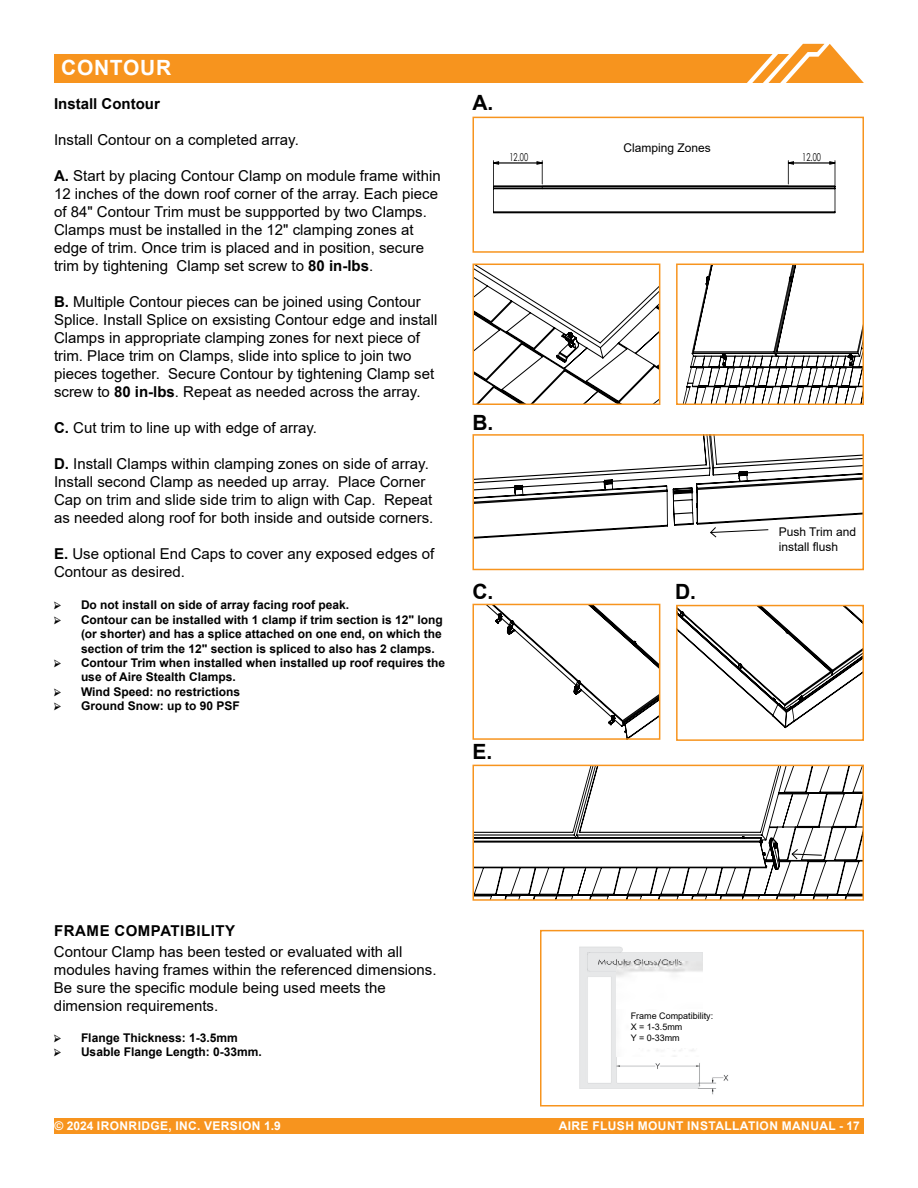
<style>
.page{position:relative;width:918px;height:1188px;background:#fff}
.page>*{position:absolute;margin:0;border:0;box-sizing:border-box;transform-origin:0 0}
.t1{font:700 21px "Arial";color:#000}
.t2{font:700 21px "Arial";letter-spacing:.035em;color:#fff}
.t3{font:15px/18px "Arial";color:#000}
.t4{font:700 15px "Arial";letter-spacing:.035em;color:#000}
.t5{font:700 15px "Arial";letter-spacing:.015em;color:#000}
.t6{font:700 12px/14.4px "Arial";color:#000;text-align:justify}
.t7{font:700 12px "Arial";letter-spacing:.035em;color:#fff}
.t8{font:12px/14.4px "Arial";color:#000}
.t9{font:10.8px "Century Gothic";color:#000;scale:.69 1}
.t10{font:9px/10.8px "Arial";color:#000}
.s1{font-weight:700}
.s2{font-family:"Minion Pro";font-size:13.5px}
</style>
<div class="page">
<div style="left:472px;top:1118px;width:392px;height:16px;background:#f7941e"></div>
<div style="left:54px;top:1118px;width:441px;height:16px;background:#f7941e"></div>
<svg style="left:54px;top:44px;width:810px;height:39px"></svg>
<img style="left:579px;top:946px;width:150px;height:149px">
<div style="left:540px;top:930px;width:324px;height:177px;border:2px solid #f7941e"></div>
<div style="left:631px;top:1014px;width:99px;height:34px;background:#fff"></div>
<svg style="left:683px;top:267px;width:178px;height:135px"></svg>
<div style="left:676px;top:264px;width:188px;height:141px;border:2px solid #f7941e"></div>
<svg style="left:493px;top:161px;width:343px;height:52px"></svg>
<div style="left:472px;top:117px;width:392px;height:136px;border:2px solid #f7941e"></div>
<svg style="left:475px;top:267px;width:182px;height:135px"></svg>
<div style="left:472px;top:264px;width:188px;height:141px;border:2px solid #f7941e"></div>
<svg style="left:475px;top:768px;width:386px;height:130px"></svg>
<div style="left:472px;top:765px;width:392px;height:136px;border:2px solid #f7941e"></div>
<svg style="left:791px;top:848px;width:32px;height:12px"></svg>
<svg style="left:679px;top:608px;width:182px;height:120px"></svg>
<div style="left:676px;top:605px;width:188px;height:136px;border:2px solid #f7941e"></div>
<svg style="left:488px;top:607px;width:169px;height:130px"></svg>
<div style="left:472px;top:604px;width:188px;height:136px;border:2px solid #f7941e"></div>
<svg style="left:475px;top:437px;width:386px;height:102px"></svg>
<div style="left:472px;top:434px;width:392px;height:136px;border:2px solid #f7941e"></div>
<svg style="left:710px;top:526px;width:59px;height:12px"></svg>
<h1 class="t2" style="left:61px;top:53px;width:112px">CONTOUR</h1>
<p class="t5" style="left:54px;top:93px;width:107px">Install Contour</p>
<p class="t3" style="left:54px;top:131px;width:246px">Install Contour on a completed array.</p>
<p class="t3" style="left:54px;top:167px;width:388px"><span class="s1">A.</span> Start by placing Contour Clamp on module frame within 12 inches of the down roof corner of the array. Each piece of 84" Contour Trim must be suppported by two Clamps.<br>Clamps must be installed in the 12" clamping zones at edge of trim. Once trim is placed and in position, secure trim by tightening Clamp set screw to <span class="s1">80 in-lbs</span>.</p>
<p class="t3" style="left:54px;top:293px;width:385px"><span class="s1">B.</span> Multiple Contour pieces can be joined using Contour Splice. Install Splice on exsisting Contour edge and install Clamps in appropriate clamping zones for next piece of trim. Place trim on Clamps, slide into splice to join two pieces together. Secure Contour by tightening Clamp set screw to <span class="s1">80 in-lbs</span>. Repeat as needed across the array.</p>
<p class="t3" style="left:54px;top:419px;width:265px"><span class="s1">C.</span> Cut trim to line up with edge of array.</p>
<p class="t3" style="left:54px;top:455px;width:381px"><span class="s1">D.</span> Install Clamps within clamping zones on side of array.<br>Install second Clamp as needed up array. Place Corner Cap on trim and slide side trim to align with Cap. Repeat as needed along roof for both inside and outside corners.</p>
<p class="t3" style="left:54px;top:545px;width:382px"><span class="s1">E.</span> Use optional End Caps to cover any exposed edges of<br>Contour as desired.</p>
<p class="t6" style="left:54px;top:598px;width:297px"><span class="s2">➢</span> Do not install on side of array facing roof peak.</p>
<p class="t6" style="left:81px;top:612px;width:363px;text-indent:-27px"><span class="s2">➢</span> Contour can be installed with 1 clamp if trim section is 12" long (or shorter) and has a splice attached on one end, on which the section of trim the 12" section is spliced to also has 2 clamps.</p>
<p class="t6" style="left:81px;top:656px;width:366px;text-indent:-27px"><span class="s2">➢</span> Contour Trim when installed when installed up roof requires the use of Aire Stealth Clamps.</p>
<p class="t6" style="left:54px;top:684px;width:188px"><span class="s2">➢</span> Wind Speed: no restrictions</p>
<p class="t6" style="left:54px;top:699px;width:187px"><span class="s2">➢</span> Ground Snow: up to 90 PSF</p>
<h1 class="t1" style="left:472px;top:88px;width:22px">A.</h1>
<p class="t8" style="left:623px;top:140px;width:89px">Clamping Zones</p>
<p class="t9" style="left:510px;top:149px;width:29px">12.00</p>
<p class="t9" style="left:802px;top:149px;width:29px">12.00</p>
<h1 class="t1" style="left:472px;top:407px;width:22px">B.</h1>
<p class="t8" style="left:779px;top:525px;width:79px">Push Trim and install flush</p>
<h1 class="t1" style="left:472px;top:577px;width:22px">C.</h1>
<h1 class="t1" style="left:675px;top:577px;width:22px">D.</h1>
<h1 class="t1" style="left:472px;top:737px;width:21px">E.</h1>
<p class="t4" style="left:54px;top:920px;width:182px">FRAME COMPATIBILITY</p>
<p class="t3" style="left:54px;top:942px;width:384px">Contour Clamp has been tested or evaluated with all modules having frames within the referenced dimensions.<br>Be sure the specific module being used meets the dimension requirements.</p>
<p class="t6" style="left:54px;top:1030px;width:185px"><span class="s2">➢</span> Flange Thickness: 1-3.5mm</p>
<p class="t6" style="left:54px;top:1045px;width:209px"><span class="s2">➢</span> Usable Flange Length: 0-33mm.</p>
<p class="t10" style="left:631px;top:1011px;width:84px">Frame Compatibility:<br>X = 1-3.5mm<br>Y = 0-33mm</p>
<p class="t7" style="left:55px;top:1117px;width:228px">© 2024 IRONRIDGE, INC. VERSION 1.9</p>
<p class="t7" style="left:559px;top:1117px;width:303px">AIRE FLUSH MOUNT INSTALLATION MANUAL - 17</p>
</div>
